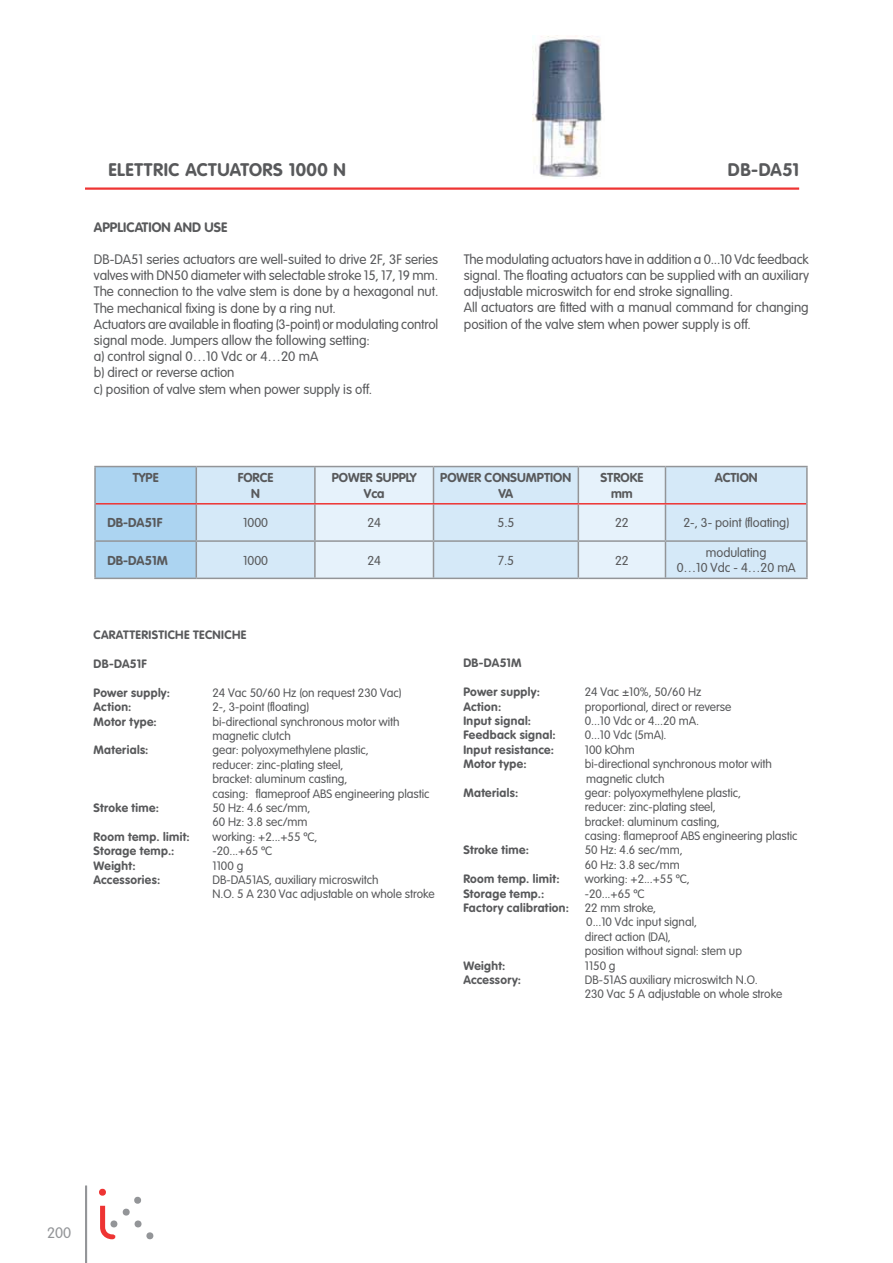
<style>
.page{position:relative;width:893px;height:1263px;background:#fff}
.page>*{position:absolute;margin:0;border:0;box-sizing:border-box;transform-origin:0 0}
.t1{font:700 18px "VAG Rounded";letter-spacing:.03em;color:#58595b}
.t2{font:15px "VAG Rounded Lt Normal";color:#939598}
.t3{font:13.5px/16.2px "VAG Rounded Lt Normal";color:#58595b}
.t4{font:700 13.5px "VAG Rounded";color:#58595b}
.t5{font:700 12.75px/15.3px "VAG Rounded";color:#58595b;text-align:center}
.t6{font:12.75px/15.3px "VAG Rounded Lt Normal";color:#58595b;text-align:center}
.t7{font:12px/14.4px "VAG Rounded Lt Normal";color:#58595b}
.t8{font:700 12px "VAG Rounded";letter-spacing:.03em;color:#58595b}
</style>
<div class="page">
<svg style="left:99px;top:1188px;width:55px;height:52px"></svg>
<hr style="left:85px;top:1186px;width:2px;height:77px;background:#939598">
<hr style="left:85px;top:187px;width:714px;height:3px;background:#ee3433">
<div style="left:96px;top:467px;width:100px;height:111px;background:#acd4f1"></div>
<div style="left:197px;top:467px;width:609px;height:111px;background:#d5e9f8"></div>
<svg style="left:316px;top:467px;width:349px;height:111px;background:#deedf8"></svg>
<hr style="left:94px;top:466px;width:102px;height:1px;background:#939598">
<hr style="left:94px;top:467px;width:2px;height:37px;background:#939598">
<hr style="left:196px;top:466px;width:119px;height:1px;background:#939598">
<hr style="left:196px;top:467px;width:1px;height:36px;background:#939598">
<hr style="left:315px;top:466px;width:118px;height:1px;background:#939598">
<hr style="left:314px;top:467px;width:2px;height:36px;background:#939598">
<hr style="left:433px;top:466px;width:145px;height:1px;background:#939598">
<hr style="left:433px;top:467px;width:1px;height:36px;background:#939598">
<hr style="left:578px;top:466px;width:87px;height:1px;background:#939598">
<hr style="left:577px;top:467px;width:2px;height:36px;background:#939598">
<hr style="left:665px;top:466px;width:143px;height:1px;background:#939598">
<hr style="left:665px;top:467px;width:1px;height:36px;background:#939598">
<hr style="left:806px;top:467px;width:2px;height:37px;background:#939598">
<hr style="left:94px;top:504px;width:2px;height:36px;background:#939598">
<hr style="left:196px;top:505px;width:1px;height:35px;background:#939598">
<hr style="left:314px;top:505px;width:2px;height:35px;background:#939598">
<hr style="left:433px;top:505px;width:1px;height:35px;background:#939598">
<hr style="left:577px;top:505px;width:2px;height:35px;background:#939598">
<hr style="left:665px;top:505px;width:1px;height:35px;background:#939598">
<hr style="left:806px;top:504px;width:2px;height:36px;background:#939598">
<hr style="left:94px;top:540px;width:102px;height:2px;background:#939598">
<hr style="left:94px;top:542px;width:2px;height:36px;background:#939598">
<hr style="left:196px;top:540px;width:119px;height:2px;background:#939598">
<hr style="left:196px;top:542px;width:1px;height:36px;background:#939598">
<hr style="left:315px;top:540px;width:118px;height:2px;background:#939598">
<hr style="left:314px;top:542px;width:2px;height:36px;background:#939598">
<hr style="left:433px;top:540px;width:145px;height:2px;background:#939598">
<hr style="left:433px;top:542px;width:1px;height:36px;background:#939598">
<hr style="left:578px;top:540px;width:87px;height:2px;background:#939598">
<hr style="left:577px;top:542px;width:2px;height:36px;background:#939598">
<hr style="left:665px;top:540px;width:143px;height:2px;background:#939598">
<hr style="left:665px;top:542px;width:1px;height:36px;background:#939598">
<hr style="left:806px;top:542px;width:2px;height:36px;background:#939598">
<hr style="left:94px;top:578px;width:102px;height:1px;background:#939598">
<hr style="left:196px;top:578px;width:119px;height:1px;background:#939598">
<hr style="left:315px;top:578px;width:263px;height:1px;background:#939598">
<hr style="left:578px;top:578px;width:230px;height:1px;background:#939598">
<hr style="left:96px;top:503px;width:100px;height:2px;background:#ee3433">
<hr style="left:196px;top:503px;width:119px;height:2px;background:#ee3433">
<hr style="left:315px;top:503px;width:263px;height:2px;background:#ee3433">
<hr style="left:578px;top:503px;width:228px;height:2px;background:#ee3433">
<img style="left:532px;top:36px;width:70px;height:141px">
<h1 class="t1" style="left:108px;top:163px;width:239px">ELETTRIC ACTUATORS 1000 N</h1>
<h1 class="t1" style="left:728px;top:163px;width:73px">DB-DA51</h1>
<p class="t4" style="left:94px;top:221px;width:135px">APPLICATION AND USE</p>
<p class="t3" style="left:94px;top:252px;width:346px">DB-DA51 series actuators are well-suited to drive 2F, 3F series valves with DN50 diameter with selectable stroke 15, 17, 19 mm.<br>The connection to the valve stem is done by a hexagonal nut.<br>The mechanical fixing is done by a ring nut.<br>Actuators are available in floating (3-point) or modulating control signal mode. Jumpers allow the following setting:<br>a) control signal 0…10 Vdc or 4…20 mA<br>b) direct or reverse action<br>c) position of valve stem when power supply is off.</p>
<p class="t3" style="left:464px;top:252px;width:346px">The modulating actuators have in addition a 0...10 Vdc feedback signal. The floating actuators can be supplied with an auxiliary adjustable microswitch for end stroke signalling.<br>All actuators are fitted with a manual command for changing position of the valve stem when power supply is off.</p>
<p class="t5" style="left:133px;top:471px;width:27px">TYPE</p>
<p class="t5" style="left:238px;top:471px;width:37px">FORCE<br>N</p>
<p class="t5" style="left:332px;top:471px;width:86px">POWER SUPPLY<br>Vca</p>
<p class="t5" style="left:440px;top:471px;width:132px">POWER CONSUMPTION<br>VA</p>
<p class="t5" style="left:600px;top:471px;width:44px">STROKE mm</p>
<p class="t5" style="left:715px;top:471px;width:44px">ACTION</p>
<p class="t5" style="left:107px;top:516px;width:56px">DB-DA51F</p>
<p class="t6" style="left:243px;top:516px;width:26px">1000</p>
<p class="t6" style="left:367px;top:516px;width:15px">24</p>
<p class="t6" style="left:497px;top:516px;width:18px">5.5</p>
<p class="t6" style="left:615px;top:516px;width:15px">22</p>
<p class="t6" style="left:683px;top:516px;width:107px">2-, 3- point (floating)</p>
<p class="t5" style="left:107px;top:553px;width:62px">DB-DA51M</p>
<p class="t6" style="left:243px;top:553px;width:26px">1000</p>
<p class="t6" style="left:367px;top:553px;width:15px">24</p>
<p class="t6" style="left:498px;top:553px;width:17px">7.5</p>
<p class="t6" style="left:615px;top:553px;width:15px">22</p>
<p class="t6" style="left:677px;top:546px;width:121px">modulating<br>0…10 Vdc - 4…20 mA</p>
<p class="t8" style="left:94px;top:630px;width:154px">CARATTERISTICHE TECNICHE</p>
<p class="t8" style="left:93px;top:659px;width:55px">DB-DA51F</p>
<p class="t8" style="left:93px;top:688px;width:78px">Power supply:</p>
<p class="t7" style="left:212px;top:686px;width:190px">24 Vac 50/60 Hz (on request 230 Vac)</p>
<p class="t8" style="left:93px;top:702px;width:39px">Action:</p>
<p class="t7" style="left:212px;top:701px;width:98px">2-, 3-point (floating)</p>
<p class="t8" style="left:93px;top:716px;width:65px">Motor type:</p>
<p class="t7" style="left:212px;top:715px;width:189px">bi-directional synchronous motor with magnetic clutch</p>
<p class="t8" style="left:93px;top:745px;width:57px">Materials:</p>
<p class="t7" style="left:212px;top:744px;width:218px">gear: polyoxymethylene plastic,<br>reducer: zinc-plating steel,<br>bracket: aluminum casting,<br>casing: flameproof ABS engineering plastic</p>
<p class="t8" style="left:93px;top:803px;width:67px">Stroke time:</p>
<p class="t7" style="left:212px;top:801px;width:99px">50 Hz: 4.6 sec/mm,<br>60 Hz: 3.8 sec/mm</p>
<p class="t8" style="left:93px;top:831px;width:98px">Room temp. limit:</p>
<p class="t7" style="left:212px;top:830px;width:107px">working: +2...+55 ºC,</p>
<p class="t8" style="left:93px;top:846px;width:82px">Storage temp.:</p>
<p class="t7" style="left:212px;top:845px;width:61px">-20...+65 ºC</p>
<p class="t8" style="left:93px;top:860px;width:44px">Weight:</p>
<p class="t7" style="left:212px;top:859px;width:32px">1100 g</p>
<p class="t8" style="left:93px;top:875px;width:68px">Accessories:</p>
<p class="t7" style="left:212px;top:873px;width:224px">DB-DA51AS, auxiliary microswitch<br>N.O. 5 A 230 Vac adjustable on whole stroke</p>
<p class="t8" style="left:463px;top:658px;width:60px">DB-DA51M</p>
<p class="t8" style="left:463px;top:687px;width:78px">Power supply:</p>
<p class="t7" style="left:585px;top:686px;width:118px">24 Vac ±10%, 50/60 Hz</p>
<p class="t8" style="left:463px;top:701px;width:39px">Action:</p>
<p class="t7" style="left:585px;top:700px;width:148px">proportional, direct or reverse</p>
<p class="t8" style="left:463px;top:716px;width:69px">Input signal:</p>
<p class="t7" style="left:585px;top:714px;width:116px">0...10 Vdc or 4...20 mA.</p>
<p class="t8" style="left:463px;top:730px;width:94px">Feedback signal:</p>
<p class="t7" style="left:585px;top:729px;width:83px">0...10 Vdc (5mA).</p>
<p class="t8" style="left:463px;top:744px;width:92px">Input resistance:</p>
<p class="t7" style="left:585px;top:743px;width:51px">100 kOhm</p>
<p class="t8" style="left:463px;top:759px;width:65px">Motor type:</p>
<p class="t7" style="left:585px;top:758px;width:189px">bi-directional synchronous motor with magnetic clutch</p>
<p class="t8" style="left:463px;top:788px;width:57px">Materials:</p>
<p class="t7" style="left:585px;top:786px;width:214px">gear: polyoxymethylene plastic,<br>reducer: zinc-plating steel,<br>bracket: aluminum casting,<br>casing: flameproof ABS engineering plastic</p>
<p class="t8" style="left:463px;top:845px;width:67px">Stroke time:</p>
<p class="t7" style="left:585px;top:844px;width:99px">50 Hz: 4.6 sec/mm,<br>60 Hz: 3.8 sec/mm</p>
<p class="t8" style="left:463px;top:874px;width:98px">Room temp. limit:</p>
<p class="t7" style="left:585px;top:873px;width:107px">working: +2...+55 ºC,</p>
<p class="t8" style="left:463px;top:888px;width:82px">Storage temp.:</p>
<p class="t7" style="left:585px;top:887px;width:61px">-20...+65 ºC</p>
<p class="t8" style="left:463px;top:903px;width:107px">Factory calibration:</p>
<p class="t7" style="left:585px;top:902px;width:159px">22 mm stroke,<br>0...10 Vdc input signal,<br>direct action (DA),<br>position without signal: stem up</p>
<p class="t8" style="left:463px;top:960px;width:44px">Weight:</p>
<p class="t7" style="left:585px;top:959px;width:32px">1150 g</p>
<p class="t8" style="left:463px;top:975px;width:59px">Accessory:</p>
<p class="t7" style="left:585px;top:973px;width:199px">DB-51AS auxiliary microswitch N.O.<br>230 Vac 5 A adjustable on whole stroke</p>
<p class="t2" style="left:47px;top:1226px;width:26px">200</p>
</div>
